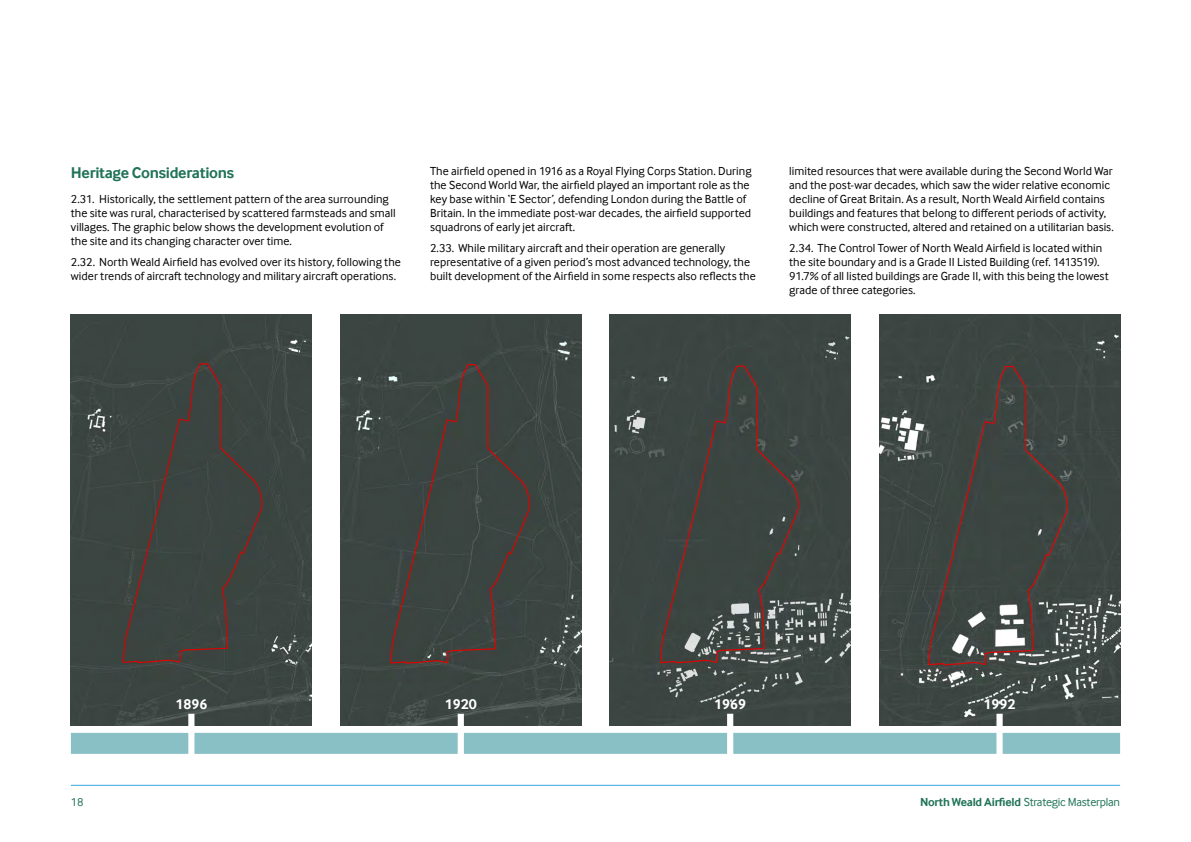
<style>
.page{position:relative;width:1191px;height:842px;background:#fff}
.page>*{position:absolute;margin:0;border:0;box-sizing:border-box;transform-origin:0 0}
.t1{font:700 16px "Inter Face";letter-spacing:-.025em;color:#207357}
.t2{font:700 14.8px "Inter Face";color:#fff}
.t3{font:12px/14px "Inter Face";color:#000}
.t4{font:12px "Inter Face";letter-spacing:-.02em;color:#207357}
.s1{font-weight:700}
</style>
<div class="page">
<hr style="left:71px;top:785px;width:1049px;height:1px;background:#37a3dc">
<div style="left:71px;top:733px;width:1049px;height:21px;background:#88c0c5"></div>
<div style="left:71px;top:315px;width:241px;height:410px;background:#3b4541"></div>
<img style="left:879px;top:315px;width:241px;height:410px">
<div style="left:609px;top:315px;width:241px;height:410px;background:#3b4542"></div>
<img style="left:340px;top:315px;width:241px;height:410px">
<div style="left:188px;top:714px;width:6px;height:47px;background:#fff"></div>
<div style="left:458px;top:714px;width:6px;height:47px;background:#fff"></div>
<div style="left:727px;top:714px;width:6px;height:47px;background:#fff"></div>
<div style="left:996px;top:714px;width:6px;height:47px;background:#fff"></div>
<h1 class="t1" style="left:71px;top:163px;width:165px">Heritage Considerations</h1>
<p class="t3" style="left:71px;top:192px;width:326px">2.31. Historically, the settlement pattern of the area surrounding the site was rural, characterised by scattered farmsteads and small villages. The graphic below shows the development evolution of the site and its changing character over time.</p>
<p class="t3" style="left:71px;top:255px;width:331px">2.32. North Weald Airfield has evolved over its history, following the wider trends of aircraft technology and military aircraft operations.</p>
<p class="t3" style="left:430px;top:164px;width:323px">The airfield opened in 1916 as a Royal Flying Corps Station. During the Second World War, the airfield played an important role as the key base within ‘E Sector’, defending London during the Battle of Britain. In the immediate post-war decades, the airfield supported squadrons of early jet aircraft.</p>
<p class="t3" style="left:430px;top:241px;width:327px">2.33. While military aircraft and their operation are generally representative of a given period’s most advanced technology, the built development of the Airfield in some respects also reflects the</p>
<p class="t3" style="left:789px;top:164px;width:326px">limited resources that were available during the Second World War and the post-war decades, which saw the wider relative economic decline of Great Britain. As a result, North Weald Airfield contains buildings and features that belong to different periods of activity, which were constructed, altered and retained on a utilitarian basis.</p>
<p class="t3" style="left:789px;top:241px;width:321px">2.34. The Control Tower of North Weald Airfield is located within the site boundary and is a Grade II Listed Building (ref. 1413519).<br>91.7% of all listed buildings are Grade II, with this being the lowest grade of three categories.</p>
<p class="t2" style="left:175px;top:695px;width:34px">1896</p>
<p class="t2" style="left:445px;top:695px;width:34px">1920</p>
<p class="t2" style="left:714px;top:695px;width:34px">1969</p>
<p class="t2" style="left:983px;top:695px;width:34px">1992</p>
<p class="t4" style="left:71px;top:795px;width:14px">18</p>
<p class="t4" style="left:920px;top:795px;width:201px"><span class="s1">North Weald Airfield</span> Strategic Masterplan</p>
</div>
